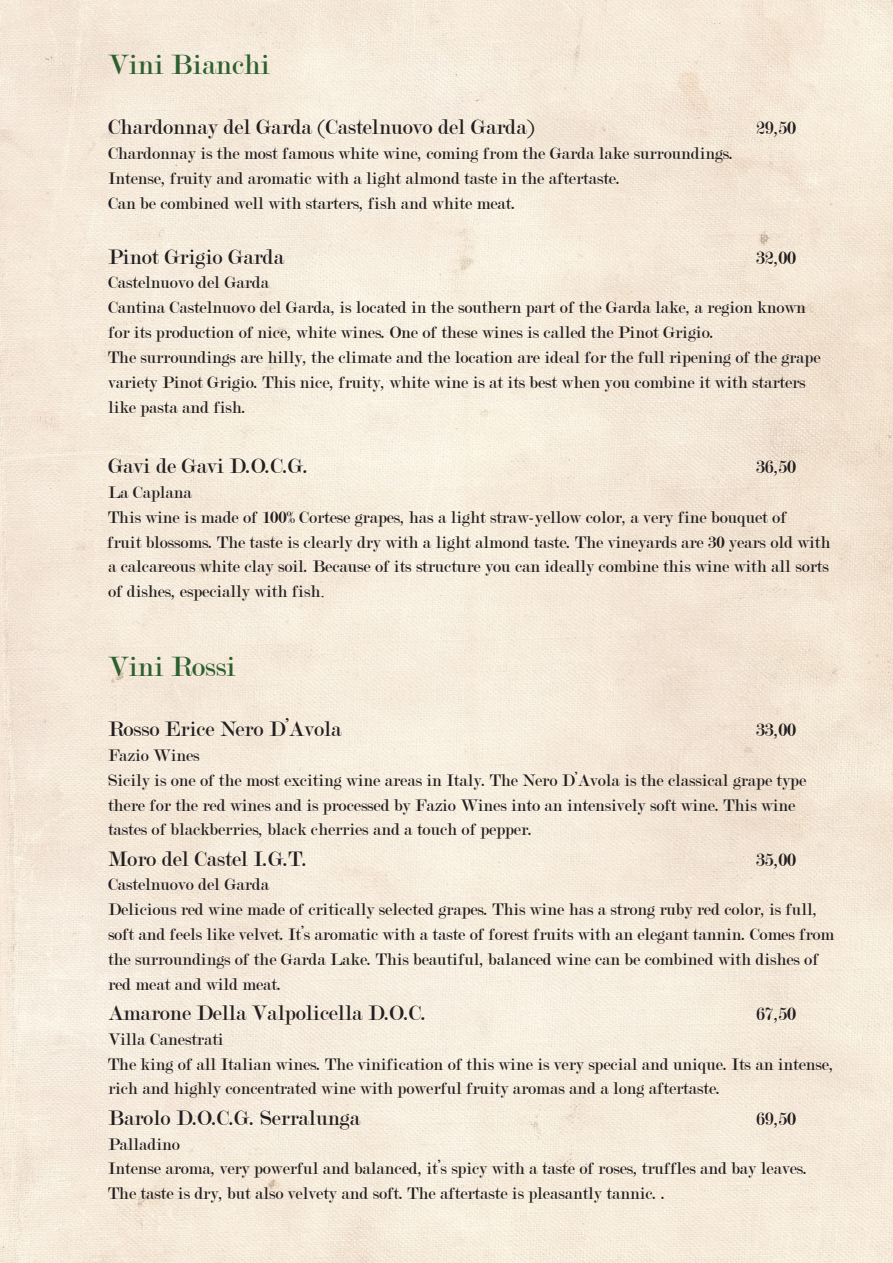
<style>
.page{position:relative;width:893px;height:1263px;background:#fff}
.page>*{position:absolute;margin:0;border:0;box-sizing:border-box;transform-origin:0 0}
.t1{font:30px "Modern";color:#2e602f}
.t2{font:22.5px "Modern";color:#231f20}
.t3{font:19.5px "Modern";color:#231f20}
.t4{font:18px/24.9px "Modern";color:#231f20}
.s1{font-family:"Times New Roman"}
</style>
<div class="page">
<img style="left:0;top:0;width:893px;height:1263px">
<p class="t1" style="left:108px;top:49px;width:164px">Vini Bianchi</p>
<p class="t2" style="left:108px;top:116px;width:428px">Chardonnay del Garda (Castelnuovo del Garda)</p>
<p class="t3" style="left:756px;top:118px;width:42px">29,50</p>
<p class="t4" style="left:108px;top:141px;width:627px">Chardonnay is the most famous white wine, coming from the Garda lake surroundings.</p>
<p class="t4" style="left:108px;top:166px;width:514px">Intense, fruity and aromatic with a light almond taste in the aftertaste.</p>
<p class="t4" style="left:108px;top:191px;width:409px">Can be combined well with starters, fish and white meat.</p>
<p class="t2" style="left:108px;top:245px;width:178px">Pinot Grigio Garda</p>
<p class="t3" style="left:756px;top:248px;width:42px">32,00</p>
<p class="t4" style="left:108px;top:270px;width:163px">Castelnuovo del Garda</p>
<p class="t4" style="left:108px;top:295px;width:699px">Cantina Castelnuovo del Garda, is located in the southern part of the Garda lake, a region known for its production of nice, white wines. One of these wines is called the Pinot Grigio.</p>
<p class="t4" style="left:108px;top:345px;width:714px">The surroundings are hilly, the climate and the location are ideal for the full ripening of the grape variety Pinot Grigio. This nice, fruity, white wine is at its best when you combine it with starters</p>
<p class="t4" style="left:108px;top:395px;width:139px">like pasta and fish.</p>
<p class="t2" style="left:108px;top:455px;width:202px">Gavi de Gavi D.O.C.G.</p>
<p class="t3" style="left:756px;top:457px;width:42px">36,50</p>
<p class="t4" style="left:108px;top:480px;width:85px">La Caplana</p>
<p class="t4" style="left:107px;top:505px;width:725px">This wine is made of 100% Cortese grapes, has a light straw-yellow color, a very fine bouquet of<br>fruit blossoms. The taste is clearly dry with a light almond taste. The vineyards are 30 years old with a calcareous white clay soil. Because of its structure you can ideally combine this wine with all sorts of dishes, especially with fish<span class="s1">.</span></p>
<p class="t1" style="left:108px;top:651px;width:129px">Vini Rossi</p>
<p class="t2" style="left:108px;top:718px;width:235px">Rosso Erice Nero D’Avola</p>
<p class="t3" style="left:756px;top:720px;width:42px">33,00</p>
<p class="t4" style="left:108px;top:743px;width:93px">Fazio Wines</p>
<p class="t4" style="left:108px;top:768px;width:700px">Sicily is one of the most exciting wine areas in Italy. The Nero D’Avola is the classical grape type there for the red wines and is processed by Fazio Wines into an intensively soft wine. This wine</p>
<p class="t4" style="left:108px;top:817px;width:426px">tastes of blackberries, black cherries and a touch of pepper.</p>
<p class="t2" style="left:108px;top:847px;width:201px">Moro del Castel I.G.T.</p>
<p class="t3" style="left:756px;top:850px;width:42px">35,00</p>
<p class="t4" style="left:108px;top:872px;width:163px">Castelnuovo del Garda</p>
<p class="t4" style="left:108px;top:897px;width:728px">Delicious red wine made of critically selected grapes. This wine has a strong ruby red color, is full, soft and feels like velvet. It’s aromatic with a taste of forest fruits with an elegant tannin. Comes from the surroundings of the Garda Lake. This beautiful, balanced wine can be combined with dishes of red meat and wild meat.</p>
<p class="t2" style="left:108px;top:1002px;width:320px">Amarone Della Valpolicella D.O.C.</p>
<p class="t3" style="left:756px;top:1004px;width:42px">67,50</p>
<p class="t4" style="left:108px;top:1027px;width:117px">Villa Canestrati</p>
<p class="t4" style="left:108px;top:1052px;width:727px">The king of all Italian wines. The vinification of this wine is very special and unique. Its an intense, rich and highly concentrated wine with powerful fruity aromas and a long aftertaste.</p>
<p class="t2" style="left:108px;top:1106px;width:254px">Barolo D.O.C.G. Serralunga</p>
<p class="t3" style="left:756px;top:1109px;width:42px">69,50</p>
<p class="t4" style="left:108px;top:1132px;width:73px">Palladino</p>
<p class="t4" style="left:108px;top:1156px;width:701px">Intense aroma, very powerful and balanced, it’s spicy with a taste of roses, truffles and bay leaves.</p>
<p class="t4" style="left:108px;top:1181px;width:559px">The taste is dry, but also velvety and soft. The aftertaste is pleasantly tannic. .</p>
</div>
